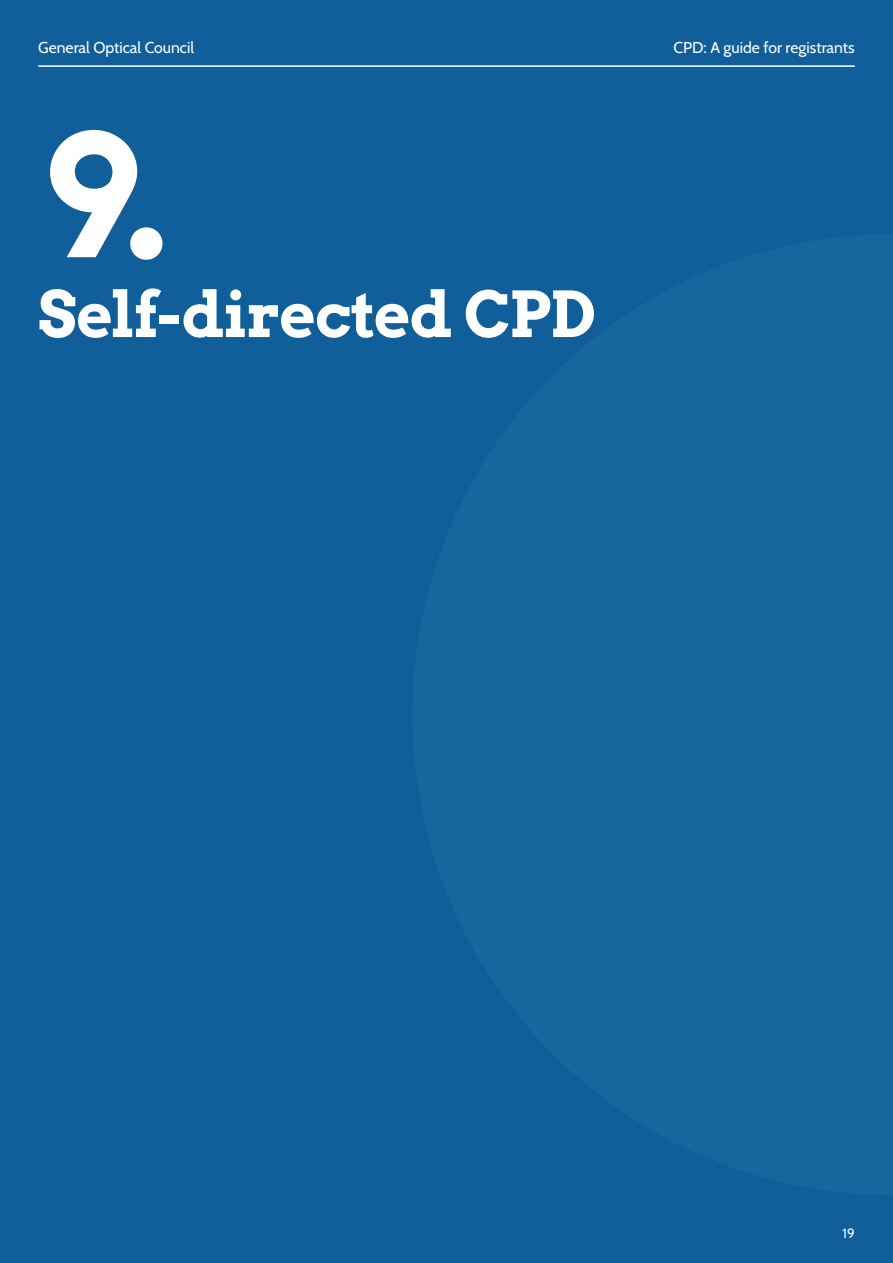
<style>
.page{position:relative;width:893px;height:1263px;background:#105f9a}
.page>*{position:absolute;margin:0;border:0;box-sizing:border-box;transform-origin:0 0}
.t1{font:700 170.4px "Arvo";color:#fff}
.t2{font:700 63px "Arvo";letter-spacing:-.02em;color:#fff}
.t3{font:15.75px "Cabin";color:#fff}
.t4{font:13.5px "Cabin";color:#fff}
</style>
<div class="page">
<hr style="left:38px;top:65px;width:817px;height:2px;background:#fff">
<p class="t3" style="left:38px;top:36px;width:157px">General Optical Council</p>
<p class="t3" style="left:673px;top:36px;width:183px">CPD: A guide for registrants</p>
<h1 class="t1" style="left:41px;top:88px;width:129px">9.</h1>
<h2 class="t2" style="left:38px;top:275px;width:559px">Self-directed CPD</h2>
<p class="t4" style="left:843px;top:1222px;width:14px">19</p>
</div>
